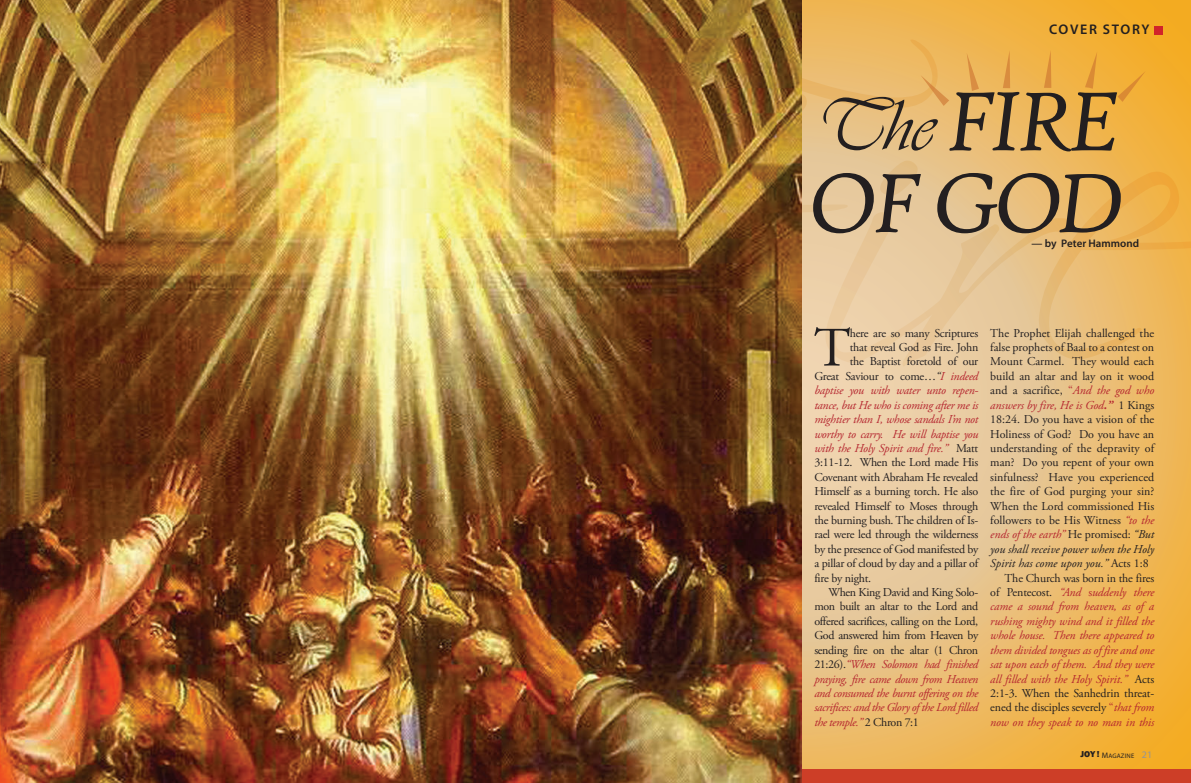
<style>
.page{position:relative;width:1191px;height:783px;background:#fff}
.page>*{position:absolute;margin:0;border:0;box-sizing:border-box;transform-origin:0 0}
.t1{font:429.2px "Scriptina";color:#231f20}
.Body_copy{font:italic 90px "High Tower Text";letter-spacing:-.06em;color:#231f20}
.Body_copy-2{font:75.7px "Vivaldii";color:#231f20}
.Body_copy-3{font:55.4px "Adobe Garamond Pro";color:#231f20}
.t2{font:600 14px "Myriad Pro";letter-spacing:.12em;color:#231f20}
.Body_copy-4{font:12px/14.4px "Adobe Garamond Pro";letter-spacing:-.02em;color:#231f20;text-align:justify}
.Body_copy-5{font:italic 12px/14.4px "Adobe Garamond Pro";letter-spacing:-.02em;color:#b5262f;text-align:justify}
.Sub_heading{font:600 11px "Myriad Pro";color:#231f20}
.t3{font:10px "Myriad Pro";color:#939598}
.t4{font:800 8.8px "Franklin Gothic";color:#231f20}
.t5{font:6.5px "Myriad Pro";letter-spacing:.03em;color:#231f20}
.s1{color:#b5262f}
.s2{font-style:italic;color:#b5262f}
.s3{font-weight:700;font-style:italic;color:#b5262f}
.s4{font-style:italic}
.s5{font-style:normal;color:#231f20}
.s6{font-style:normal}
.s7{font-size:8px}
</style>
<div class="page">
<svg style="left:801px;top:0;width:390px;height:769px;background:#ecbf76"></svg>
<div style="left:799px;top:769px;width:392px;height:13px;background:#cd3e27"></div>
<div style="left:1154px;top:26px;width:8px;height:8px;background:#d1232a"></div>
<svg style="left:920px;top:75px;width:29px;height:31px"></svg>
<svg style="left:966px;top:53px;width:13px;height:38px"></svg>
<svg style="left:1002px;top:50px;width:8px;height:38px"></svg>
<svg style="left:1044px;top:50px;width:7px;height:38px"></svg>
<svg style="left:1085px;top:52px;width:12px;height:37px"></svg>
<svg style="left:1117px;top:71px;width:28px;height:31px"></svg>
<img style="left:0;top:0;width:801px;height:782px">
<p class="t2" style="left:1049px;top:21px;width:102px">COVER STORY</p>
<h1 class="t1" style="left:492px;top:-40px;width:690px">Fire</h1>
<p class="Body_copy-2" style="left:814px;top:82px;width:120px">The</p>
<p class="Body_copy" style="left:947px;top:69px;width:176px">FIRE</p>
<p class="Body_copy" style="left:808px;top:151px;width:319px">OF GOD</p>
<p class="Sub_heading" style="left:1031px;top:236px;width:109px">— by Peter Hammond</p>
<p class="Body_copy-3" style="left:814px;top:314px;width:38px">T</p>
<p class="Body_copy-4" style="left:850px;top:326px;width:130px">here are so many Scriptures</p>
<p class="Body_copy-4" style="left:990px;top:326px;width:165px">The Prophet Elijah challenged the false prophets of Baal to a contest on Mount Carmel. They would each build an altar and lay on it wood and a sacrifice, <span class="s1">“</span><span class="s2">And the god who answers by fire, He is God</span><span class="s3">.”</span> 1 Kings 18:24. Do you have a vision of the Holiness of God? Do you have an understanding of the depravity of man? Do you repent of your own sinfulness? Have you experienced the fire of God purging your sin?<br>When the Lord commissioned His followers to be His Witness <span class="s2">“to the ends of the earth”</span> He promised: <span class="s4">“But you shall receive power when the Holy Spirit has come upon you.”</span> Acts 1:8</p>
<p class="Body_copy-5" style="left:990px;top:571px;width:165px;text-indent:14px"><span class="s5">The Church was born in the fires of Pentecost.</span> “And <span class="s6">s</span>uddenly there came a sound from heaven, as of a rushing mighty wind and it filled the whole house. Then there appeared to them divided tongues as of fire and one sat upon each of them. And they were all filled with the Holy Spirit.” <span class="s5">Acts 2:1-3. When the Sanhedrin threat&shy;ened the disciples severely</span> <span class="s6">“</span>that from now on they speak to no man in this</p>
<p class="t4" style="left:1080px;top:748px;width:20px">JOY !</p>
<p class="t5" style="left:1101px;top:751px;width:34px"><span class="s7">M</span>AGAZINE</p>
<p class="t3" style="left:1142px;top:748px;width:12px">21</p>
<p class="Body_copy-4" style="left:850px;top:340px;width:130px">that reveal God as Fire. John</p>
<p class="Body_copy-4" style="left:850px;top:355px;width:130px">the Baptist foretold of our</p>
<p class="Body_copy-4" style="left:814px;top:369px;width:165px">Great Saviour to come…<span class="s4">“</span><span class="s2">I indeed</span></p>
<p class="Body_copy-5" style="left:814px;top:383px;width:165px">baptise you with water unto repen-</p>
<p class="Body_copy-5" style="left:814px;top:398px;width:165px">tance, but He who is coming after me is</p>
<p class="Body_copy-5" style="left:814px;top:412px;width:165px">mightier than I, whose sandals I’m not</p>
<p class="Body_copy-5" style="left:814px;top:427px;width:165px">worthy to carry. He will baptise you</p>
<p class="Body_copy-5" style="left:814px;top:441px;width:165px">with the Holy Spirit and fire.” <span class="s5">Matt</span></p>
<p class="Body_copy-4" style="left:814px;top:455px;width:165px">3:11-12. When the Lord made His</p>
<p class="Body_copy-4" style="left:814px;top:470px;width:165px">Covenant with Abraham He revealed</p>
<p class="Body_copy-4" style="left:814px;top:484px;width:165px">Himself as a burning torch. He also</p>
<p class="Body_copy-4" style="left:814px;top:499px;width:165px">revealed Himself to Moses through</p>
<p class="Body_copy-4" style="left:814px;top:513px;width:165px">the burning bush. The children of Is-</p>
<p class="Body_copy-4" style="left:814px;top:527px;width:165px">rael were led through the wilderness</p>
<p class="Body_copy-4" style="left:814px;top:542px;width:165px">by the presence of God manifested by</p>
<p class="Body_copy-4" style="left:814px;top:556px;width:165px">a pillar of cloud by day and a pillar of</p>
<p class="Body_copy-4" style="left:814px;top:571px;width:58px">fire by night.</p>
<p class="Body_copy-4" style="left:814px;top:585px;width:165px;text-indent:14px">When King David and King Solo&shy;mon built an altar to the Lord and offered sacrifices, calling on the Lord, God answered him from Heaven by sending fire on the altar (1 Chron 21:26).<span class="s2">“When Solomon had finished praying, fire came down from Heaven and consumed the burnt offering on the sacrifices: and the Glory of the Lord filled the temple.”</span> 2 Chron 7:1</p>
</div>
